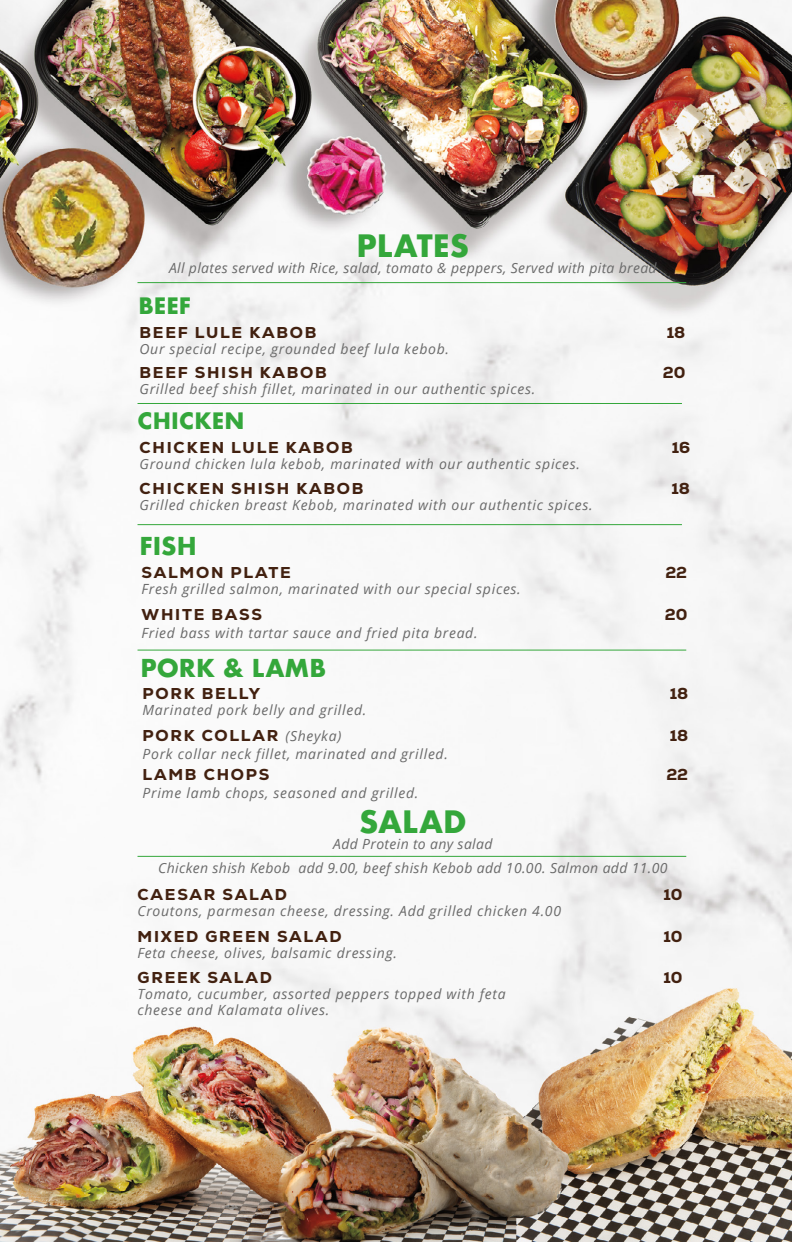
<style>
.page{position:relative;width:792px;height:1242px;background:#fff}
.page>*{position:absolute;margin:0;border:0;box-sizing:border-box;transform-origin:0 0}
.t1{font:700 30px "Futura";color:#34a73b}
.t2{font:700 24px "Futura";color:#34a73b}
.t3{font:700 22px "Futura";color:#34a73b}
.t4{font:800 16px "Nexa";letter-spacing:.11em;color:#422110}
.t5{font:italic 14px/16px "Open Sans";letter-spacing:.05em;color:#6a6a6a}
.t6{font:italic 14px/24px "Open Sans";letter-spacing:.025em;color:#6a6a6a;text-align:center}
.s1{font-family:"Open Sans";font-weight:400;font-style:italic;font-size:14px;color:#6a6a6a}
</style>
<div class="page">
<img style="left:0;top:0;width:792px;height:1242px">
<hr style="left:138px;top:403px;width:544px;height:1px;background:#34a73b">
<hr style="left:138px;top:524px;width:544px;height:1px;background:#34a73b">
<hr style="left:138px;top:650px;width:548px;height:1px;background:#34a73b">
<hr style="left:138px;top:282px;width:548px;height:1px;background:#34a73b">
<hr style="left:138px;top:856px;width:548px;height:1px;background:#34a73b">
<h1 class="t1" style="left:357px;top:224px;width:114px">PLATES</h1>
<p class="t6" style="left:169px;top:255px;width:489px">All plates served with Rice, salad, tomato &amp; peppers, Served with pita bread</p>
<h3 class="t3" style="left:139px;top:290px;width:54px">BEEF</h3>
<p class="t4" style="left:140px;top:322px;width:178px">BEEF LULE KABOB</p>
<p class="t5" style="left:140px;top:340px;width:311px">Our special recipe, grounded beef lula kebob.</p>
<p class="t4" style="left:140px;top:362px;width:189px">BEEF SHISH KABOB</p>
<p class="t5" style="left:140px;top:380px;width:397px">Grilled beef shish fillet, marinated in our authentic spices.</p>
<h3 class="t3" style="left:138px;top:404px;width:108px">CHICKEN</h3>
<p class="t4" style="left:140px;top:437px;width:215px">CHICKEN LULE KABOB</p>
<p class="t5" style="left:140px;top:456px;width:442px">Ground chicken lula kebob, marinated with our authentic spices.</p>
<p class="t4" style="left:140px;top:479px;width:225px">CHICKEN SHISH KABOB</p>
<p class="t5" style="left:140px;top:497px;width:455px">Grilled chicken breast Kebob, marinated with our authentic spices.</p>
<h2 class="t2" style="left:140px;top:529px;width:59px">FISH</h2>
<p class="t4" style="left:142px;top:562px;width:151px">SALMON PLATE</p>
<p class="t5" style="left:142px;top:581px;width:381px">Fresh grilled salmon, marinated with our special spices.</p>
<p class="t4" style="left:142px;top:604px;width:122px">WHITE BASS</p>
<p class="t5" style="left:142px;top:624px;width:338px">Fried bass with tartar sauce and fried pita bread.</p>
<h2 class="t2" style="left:141px;top:650px;width:187px">PORK &amp; LAMB</h2>
<p class="t4" style="left:143px;top:683px;width:119px">PORK BELLY</p>
<p class="t5" style="left:143px;top:702px;width:225px">Marinated pork belly and grilled.</p>
<p class="t4" style="left:143px;top:725px;width:200px">PORK COLLAR <span class="s1">(Sheyka)</span></p>
<p class="t5" style="left:143px;top:745px;width:307px">Pork collar neck fillet, marinated and grilled.</p>
<p class="t4" style="left:143px;top:764px;width:128px">LAMB CHOPS</p>
<p class="t5" style="left:143px;top:784px;width:277px">Prime lamb chops, seasoned and grilled.</p>
<p class="t4" style="left:667px;top:322px;width:20px">18</p>
<p class="t4" style="left:663px;top:362px;width:24px">20</p>
<p class="t4" style="left:672px;top:437px;width:20px">16</p>
<p class="t4" style="left:672px;top:479px;width:20px">18</p>
<p class="t4" style="left:665px;top:562px;width:23px">22</p>
<p class="t4" style="left:665px;top:604px;width:24px">20</p>
<p class="t4" style="left:670px;top:683px;width:20px">18</p>
<p class="t4" style="left:670px;top:725px;width:20px">18</p>
<p class="t4" style="left:666px;top:764px;width:23px">22</p>
<h1 class="t1" style="left:359px;top:800px;width:109px">SALAD</h1>
<p class="t6" style="left:158px;top:831px;width:511px">Add Protein to any salad<br>Chicken shish Kebob add 9.00, beef shish Kebob add 10.00. Salmon add 11.00</p>
<p class="t4" style="left:138px;top:884px;width:151px">CAESAR SALAD</p>
<p class="t5" style="left:138px;top:903px;width:425px">Croutons, parmesan cheese, dressing. Add grilled chicken 4.00</p>
<p class="t4" style="left:663px;top:884px;width:20px">10</p>
<p class="t4" style="left:138px;top:926px;width:205px">MIXED GREEN SALAD</p>
<p class="t5" style="left:138px;top:945px;width:261px">Feta cheese, olives, balsamic dressing.</p>
<p class="t4" style="left:138px;top:968px;width:136px">GREEK SALAD</p>
<p class="t5" style="left:138px;top:986px;width:370px">Tomato, cucumber, assorted peppers topped with feta cheese and Kalamata olives.</p>
<p class="t4" style="left:663px;top:926px;width:20px">10</p>
<p class="t4" style="left:663px;top:968px;width:20px">10</p>
</div>
